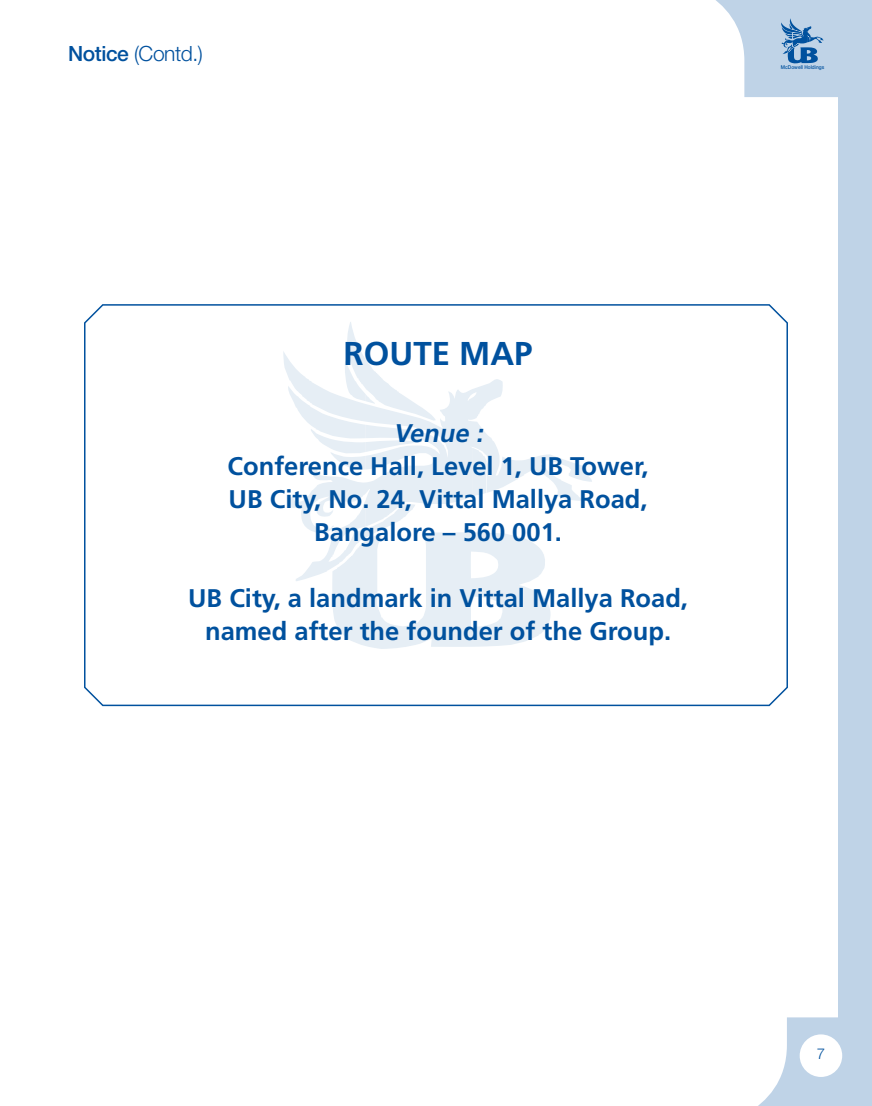
<style>
.page{position:relative;width:872px;height:1106px;background:#fff}
.page>*{position:absolute;margin:0;border:0;box-sizing:border-box;transform-origin:0 0}
.t1{font:700 33px "Frutiger";color:#00519e}
.t2{font:700 25.5px/33px "Frutiger";color:#00519e;text-align:center}
.t3{font:italic 700 25.5px "Frutiger";color:#00519e}
.t4{font:300 21px "Helvetica Neue";letter-spacing:-.02em;color:#00519e}
.t5{font:300 15px "Helvetica Neue";color:#00519e}
.t6{font:500 5.25px "Helvetica Neue";color:#00519e;scale:.92 1}
.s1{font-weight:500}
</style>
<div class="page">
<div style="left:838px;top:0;width:34px;height:1106px;background:#bfd3e7"></div>
<svg style="left:758px;top:1017px;width:85px;height:89px"></svg>
<div style="left:799px;top:1034px;width:43px;height:42px;background:#fff;border-radius:50%"></div>
<svg style="left:716px;top:0;width:122px;height:97px"></svg>
<svg style="left:84px;top:304px;width:704px;height:403px"></svg>
<p class="t4" style="left:68px;top:40px;width:136px"><span class="s1">Notice</span> (Contd.)</p>
<p class="t6" style="left:781px;top:64px;width:48px">McDowell Holdings</p>
<p class="t1" style="left:344px;top:334px;width:190px">ROUTE MAP</p>
<p class="t3" style="left:393px;top:418px;width:96px">Venue :</p>
<p class="t2" style="left:227px;top:450px;width:422px">Conference Hall, Level 1, UB Tower,<br>UB City, No. 24, Vittal Mallya Road,<br>Bangalore – 560 001.</p>
<p class="t2" style="left:188px;top:582px;width:501px">UB City, a landmark in Vittal Mallya Road, named after the founder of the Group.</p>
<p class="t5" style="left:816px;top:1044px;width:10px">7</p>
</div>
